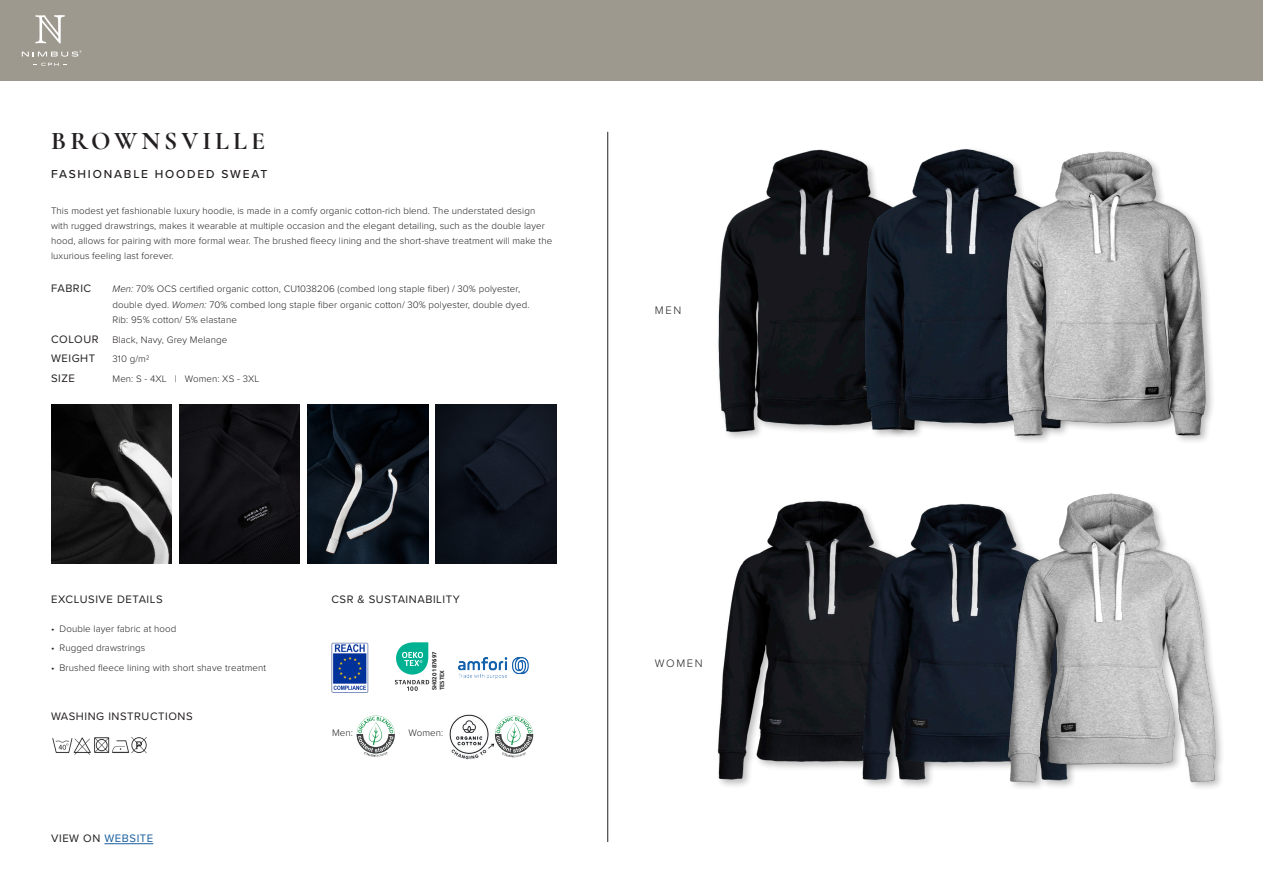
<style>
.page{position:relative;width:1263px;height:893px;background:#fff}
.page>*{position:absolute;margin:0;border:0;box-sizing:border-box;transform-origin:0 0}
.t1{font:700 25.5px "Cormorant Garamond";letter-spacing:.16em;color:#231f20}
.t2{font:500 12px "Proxima Nova";letter-spacing:.15em;color:#231f20}
.t3{font:11.25px "Proxima Nova";letter-spacing:.05em;color:#231f20}
.t4{font:11.25px "Proxima Nova";letter-spacing:.05em;color:#175d9e}
.t5{font:300 11.25px "Proxima Nova";letter-spacing:.15em;color:#231f20}
.t6{font:300 9.75px/15px "Proxima Nova";letter-spacing:.01em;color:#231f20}
.t7{font:700 6.15px/7.4px "Foco";color:#222}
.s1{font-style:italic}
.s2{font-weight:400;font-size:11.25px}
.s3{color:#231f20}
</style>
<div class="page">
<div style="left:0;top:0;width:1263px;height:81px;background:#9e998e"></div>
<hr style="left:607px;top:132px;width:1px;height:710px;background:#231f20">
<img style="left:307px;top:404px;width:122px;height:159px">
<img style="left:436px;top:404px;width:121px;height:159px">
<img style="left:51px;top:404px;width:121px;height:159px">
<img style="left:179px;top:404px;width:121px;height:159px">
<img style="left:52px;top:737px;width:95px;height:18px">
<img style="left:718px;top:149px;width:131px;height:289px">
<img style="left:849px;top:149px;width:140px;height:288px">
<img style="left:989px;top:151px;width:224px;height:291px">
<img style="left:717px;top:501px;width:135px;height:285px">
<img style="left:852px;top:503px;width:151px;height:284px">
<img style="left:1003px;top:493px;width:219px;height:295px">
<svg style="left:35px;top:15px;width:30px;height:28px"></svg>
<svg style="left:33px;top:63px;width:34px;height:3px"></svg>
<svg style="left:22px;top:50px;width:60px;height:7px"></svg>
<img style="left:459px;top:657px;width:69px;height:21px">
<img style="left:331px;top:642px;width:38px;height:51px">
<svg style="left:357px;top:715px;width:38px;height:42px"></svg>
<svg style="left:495px;top:715px;width:38px;height:42px"></svg>
<img style="left:450px;top:714px;width:45px;height:45px">
<svg style="left:395px;top:642px;width:34px;height:49px"></svg>
<hr style="left:104px;top:843px;width:49px;height:1px;background:#175d9e">
<p class="t1" style="left:51px;top:125px;width:216px">BROWNSVILLE</p>
<p class="t2" style="left:51px;top:166px;width:218px">FASHIONABLE HOODED SWEAT</p>
<p class="t6" style="left:51px;top:203px;width:503px">This modest yet fashionable luxury hoodie, is made in a comfy organic cotton-rich blend. The understated design with rugged drawstrings, makes it wearable at multiple occasion and the elegant detailing, such as the double layer hood, allows for pairing with more formal wear. The brushed fleecy lining and the short-shave treatment will make the luxurious feeling last forever.</p>
<p class="t3" style="left:51px;top:280px;width:42px">FABRIC</p>
<p class="t6" style="left:113px;top:281px;width:409px"><span class="s1">Men:</span> 70% OCS certified organic cotton, CU1038206 (combed long staple fiber) / 30% polyester,</p>
<p class="t6" style="left:113px;top:296px;width:418px">double dyed. <span class="s1">Women:</span> 70% combed long staple fiber organic cotton/ 30% polyester, double dyed.</p>
<p class="t6" style="left:113px;top:311px;width:126px">Rib: 95% cotton/ 5% elastane</p>
<p class="t6" style="left:51px;top:331px;width:178px"><span class="s2">COLOUR</span> Black, Navy, Grey Melange</p>
<p class="t3" style="left:51px;top:350px;width:46px">WEIGHT</p>
<p class="t6" style="left:113px;top:351px;width:39px">310 g/m2</p>
<p class="t3" style="left:51px;top:370px;width:25px">SIZE</p>
<p class="t6" style="left:113px;top:370px;width:148px">Men: S - 4XL | Women: XS - 3XL</p>
<p class="t3" style="left:51px;top:590px;width:113px">EXCLUSIVE DETAILS</p>
<p class="t3" style="left:331px;top:590px;width:130px">CSR &amp; SUSTAINABILITY</p>
<p class="t6" style="left:51px;top:620px;width:127px">• Double layer fabric at hood</p>
<p class="t6" style="left:51px;top:640px;width:96px">• Rugged drawstrings</p>
<p class="t6" style="left:51px;top:659px;width:217px">• Brushed fleece lining with short shave treatment</p>
<p class="t3" style="left:51px;top:708px;width:143px">WASHING INSTRUCTIONS</p>
<p class="t4" style="left:51px;top:830px;width:104px"><span class="s3">VIEW ON</span> WEBSITE</p>
<p class="t7" style="left:431px;top:690px;width:40px;rotate:-90deg">SH020 187697<br>TESTEX</p>
<p class="t6" style="left:332px;top:725px;width:22px">Men:</p>
<p class="t6" style="left:409px;top:725px;width:36px">Women:</p>
<p class="t5" style="left:655px;top:302px;width:28px">MEN</p>
<p class="t5" style="left:655px;top:655px;width:49px">WOMEN</p>
</div>
